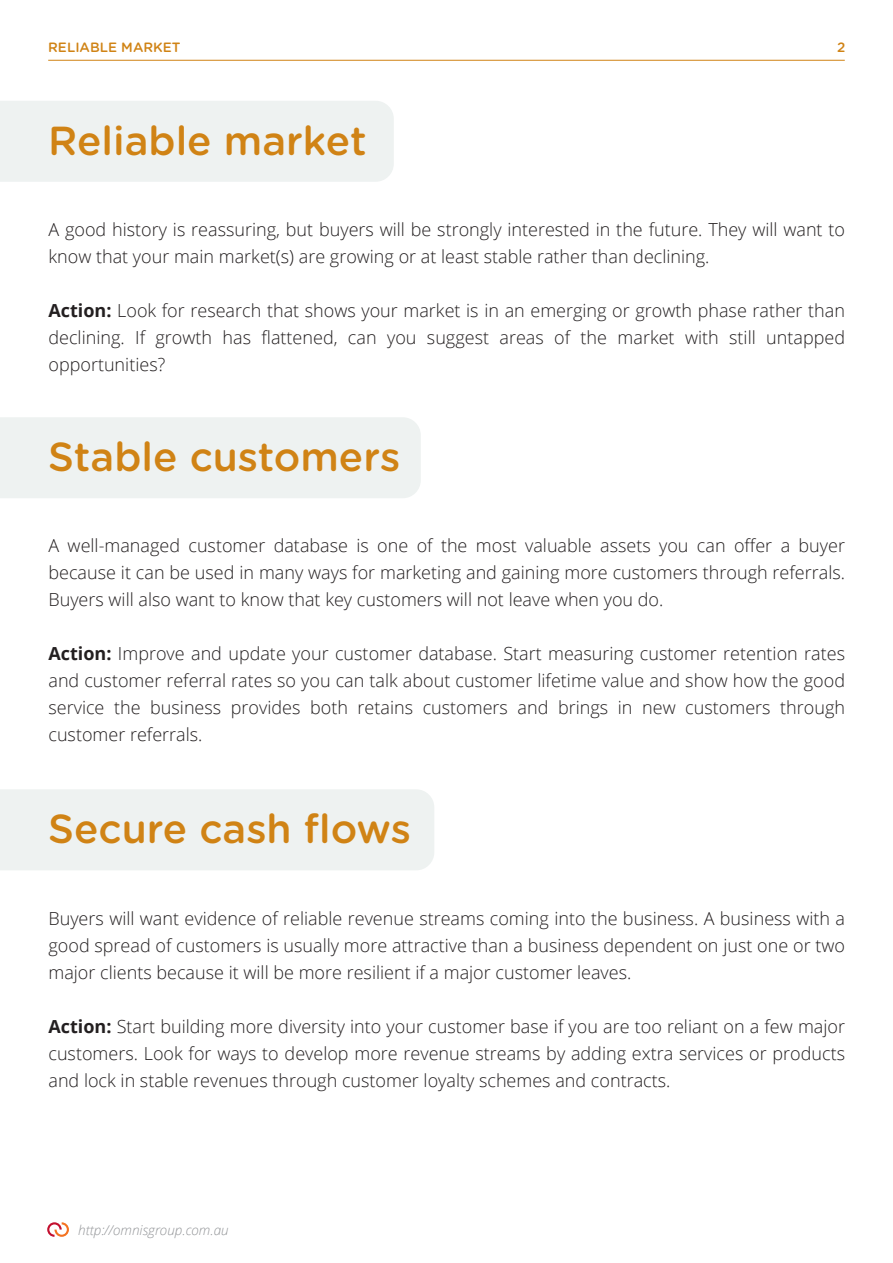
<style>
.page{position:relative;width:893px;height:1263px;background:#fff}
.page>*{position:absolute;margin:0;border:0;box-sizing:border-box;transform-origin:0 0}
.t1{font:500 40.5px "Gotham Rounded";color:#d08315}
.t2{font:300 18px/27px "Open Sans";color:#231f20;text-align:justify}
.t3{font:italic 300 13.5px "Open Sans";color:#939598}
.t4{font:500 13.5px "Gotham Rounded";color:#d08315}
.s1{font-weight:700}
</style>
<div class="page">
<div style="left:0;top:789px;width:434px;height:81px;background:#eef2f1"></div>
<div style="left:0;top:417px;width:421px;height:81px;background:#eef2f1"></div>
<div style="left:0;top:101px;width:394px;height:81px;background:#eef2f1"></div>
<svg style="left:47px;top:1222px;width:22px;height:15px"></svg>
<p class="t4" style="left:48px;top:38px;width:134px">RELIABLE MARKET</p>
<p class="t4" style="left:837px;top:38px;width:10px">2</p>
<h1 class="t1" style="left:48px;top:112px;width:320px">Reliable market</h1>
<p class="t2" style="left:48px;top:215px;width:798px">A good history is reassuring, but buyers will be strongly interested in the future. They will want to know that your main market(s) are growing or at least stable rather than declining.</p>
<p class="t2" style="left:48px;top:296px;width:798px"><span class="s1">Action:</span> Look for research that shows your market is in an emerging or growth phase rather than declining. If growth has flattened, can you suggest areas of the market with still untapped opportunities?</p>
<h1 class="t1" style="left:48px;top:428px;width:354px">Stable customers</h1>
<p class="t2" style="left:48px;top:532px;width:798px">A well-managed customer database is one of the most valuable assets you can offer a buyer because it can be used in many ways for marketing and gaining more customers through referrals.<br>Buyers will also want to know that key customers will not leave when you do.</p>
<p class="t2" style="left:48px;top:640px;width:798px"><span class="s1">Action:</span> Improve and update your customer database. Start measuring customer retention rates and customer referral rates so you can talk about customer lifetime value and show how the good service the business provides both retains customers and brings in new customers through customer referrals.</p>
<h1 class="t1" style="left:48px;top:800px;width:364px">Secure cash flows</h1>
<p class="t2" style="left:48px;top:904px;width:798px">Buyers will want evidence of reliable revenue streams coming into the business. A business with a good spread of customers is usually more attractive than a business dependent on just one or two major clients because it will be more resilient if a major customer leaves.</p>
<p class="t2" style="left:48px;top:1012px;width:798px"><span class="s1">Action:</span> Start building more diversity into your customer base if you are too reliant on a few major customers. Look for ways to develop more revenue streams by adding extra services or products and lock in stable revenues through customer loyalty schemes and contracts.</p>
<p class="t3" style="left:78px;top:1220px;width:152px">http://omnisgroup.com.au</p>
</div>
